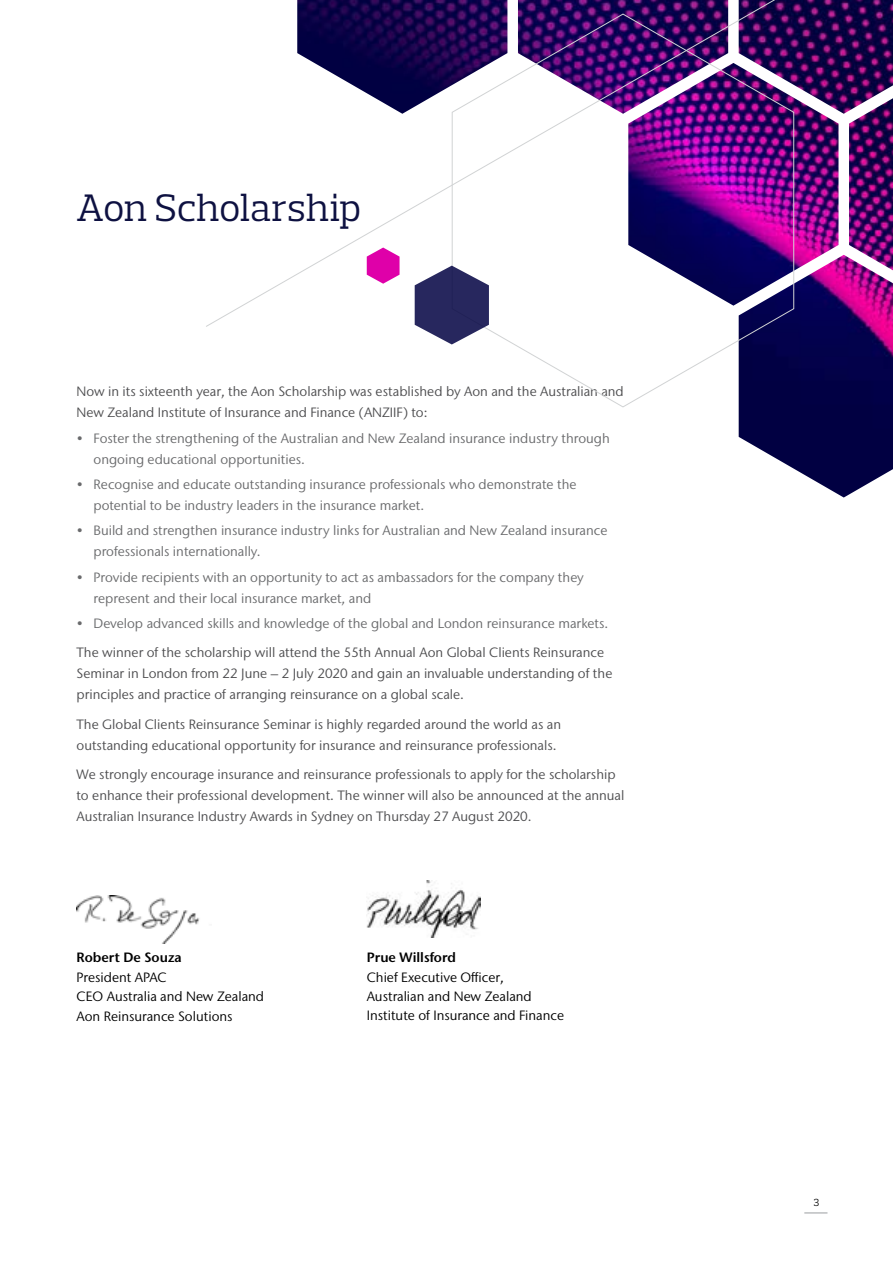
<style>
.page{position:relative;width:893px;height:1263px;background:#fff}
.page>*{position:absolute;margin:0;border:0;box-sizing:border-box;transform-origin:0 0}
.t1{font:39px "Prelo Slab";letter-spacing:-.005em;color:#0e1141}
.t2{font:13.5px/21px "Stone Sans IIITC Pro";color:#4d4d4f}
.t3{font:13.5px/21px "Stone Sans IIITC Pro";color:#696a6c}
.t4{font:13.5px/19.5px "Stone Sans IIITC Pro";color:#000}
.t5{font:600 13.5px "Stone Sans IIITC Pro";color:#000}
.t6{font:10.5px "Prelo Slab";color:#000}
</style>
<div class="page">
<hr style="left:804px;top:1212px;width:23px;height:2px;background:#bcbec0">
<img style="left:738px;top:327px;width:155px;height:170px">
<svg style="left:451px;top:327px;width:344px;height:81px"></svg>
<svg style="left:419px;top:327px;width:70px;height:17px"></svg>
<img style="left:367px;top:880px;width:114px;height:57px">
<img style="left:77px;top:896px;width:123px;height:47px">
<img style="left:206px;top:0;width:687px;height:327px">
<h1 class="t1" style="left:77px;top:184px;width:286px">Aon Scholarship</h1>
<p class="t2" style="left:77px;top:381px;width:549px">Now in its sixteenth year, the Aon Scholarship was established by Aon and the Australian and<br>New Zealand Institute of Insurance and Finance (ANZIIF) to:</p>
<p class="t3" style="left:94px;top:427px;width:518px;text-indent:-17px">• Foster the strengthening of the Australian and New Zealand insurance industry through ongoing educational opportunities.</p>
<p class="t3" style="left:94px;top:474px;width:484px;text-indent:-17px">• Recognise and educate outstanding insurance professionals who demonstrate the potential to be industry leaders in the insurance market.</p>
<p class="t3" style="left:94px;top:520px;width:515px;text-indent:-17px">• Build and strengthen insurance industry links for Australian and New Zealand insurance professionals internationally.</p>
<p class="t3" style="left:94px;top:566px;width:492px;text-indent:-17px">• Provide recipients with an opportunity to act as ambassadors for the company they represent and their local insurance market, and</p>
<p class="t3" style="left:77px;top:612px;width:533px">• Develop advanced skills and knowledge of the global and London reinsurance markets.</p>
<p class="t2" style="left:77px;top:642px;width:537px">The winner of the scholarship will attend the 55th Annual Aon Global Clients Reinsurance<br>Seminar in London from 22 June – 2 July 2020 and gain an invaluable understanding of the principles and practice of arranging reinsurance on a global scale.</p>
<p class="t2" style="left:77px;top:713px;width:486px">The Global Clients Reinsurance Seminar is highly regarded around the world as an outstanding educational opportunity for insurance and reinsurance professionals.</p>
<p class="t2" style="left:77px;top:764px;width:549px">We strongly encourage insurance and reinsurance professionals to apply for the scholarship to enhance their professional development. The winner will also be announced at the annual<br>Australian Insurance Industry Awards in Sydney on Thursday 27 August 2020.</p>
<p class="t5" style="left:77px;top:949px;width:107px">Robert De Souza</p>
<p class="t4" style="left:77px;top:967px;width:189px">President APAC<br>CEO Australia and New Zealand<br>Aon Reinsurance Solutions</p>
<p class="t5" style="left:367px;top:949px;width:91px">Prue Willsford</p>
<p class="t4" style="left:367px;top:967px;width:199px">Chief Executive Officer,<br>Australian and New Zealand<br>Institute of Insurance and Finance</p>
<p class="t6" style="left:814px;top:1196px;width:7px">3</p>
</div>
